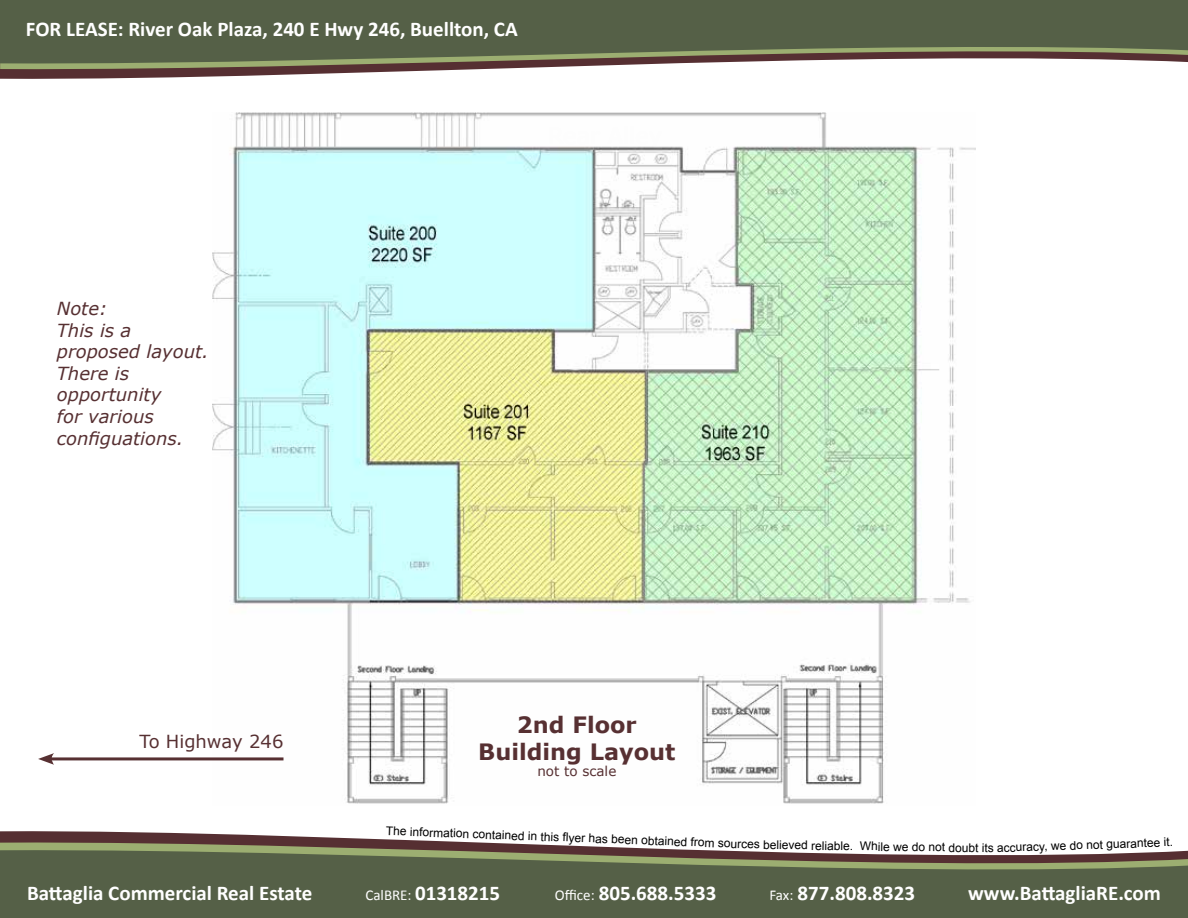
<style>
.page{position:relative;width:1188px;height:918px;background:#fff}
.page>*{position:absolute;margin:0;border:0;box-sizing:border-box;transform-origin:0 0}
.t1{font:700 22.5px/27px "Verdana";color:#573032;text-align:center}
.t2{font:700 21px "Calibri";color:#fff}
.t3{font:italic 18px/21.6px "Verdana";color:#573032}
.t4{font:18px "Verdana";color:#573032}
.t5{font:13.5px "Verdana";color:#573032}
.t6{font:12px "Arial";color:#000}
.s1{font-weight:400;font-size:15px}
</style>
<div class="page">
<svg style="left:0;top:831px;width:434px;height:10px;fill:#562f32"></svg>
<svg style="left:0;top:841px;width:635px;height:7px;background:#847464"></svg>
<svg style="left:0;top:848px;width:1188px;height:54px;background:#636a51"></svg>
<svg style="left:0;top:71px;width:414px;height:8px;fill:#562f32"></svg>
<svg style="left:0;top:65px;width:616px;height:6px;background:#826f62"></svg>
<svg style="left:0;top:15px;width:1188px;height:50px;background:#626950"></svg>
<div style="left:0;top:0;width:1188px;height:15px;background:#556047"></div>
<div style="left:0;top:902px;width:1188px;height:16px;background:#556047"></div>
<img style="left:213px;top:112px;width:762px;height:692px">
<hr style="left:48px;top:757px;width:236px;height:3px;background:#573032">
<svg style="left:38px;top:753px;width:16px;height:12px"></svg>
<p class="t2" style="left:26px;top:16px;width:493px">FOR LEASE: River Oak Plaza, 240 E Hwy 246, Buellton, CA</p>
<p class="t3" style="left:57px;top:298px;width:153px">Note:<br>This is a proposed layout.<br>There is opportunity<br>for various configuations.</p>
<p class="t4" style="left:140px;top:729px;width:145px">To Highway 246</p>
<p class="t1" style="left:478px;top:711px;width:199px">2nd Floor<br>Building Layout</p>
<p class="t5" style="left:537px;top:762px;width:81px">not to scale</p>
<p class="t6" style="left:386px;top:823px;width:376px;rotate:2deg">The information contained in this f yer has been obtained from sources</p>
<p class="t6" style="left:763px;top:836px;width:232px;rotate:1deg">believed reliable. While we do not doubt its</p>
<p class="t6" style="left:997px;top:840px;width:177px;rotate:-2deg">accuracy, we do not guarantee it.</p>
<p class="t2" style="left:27px;top:880px;width:287px">Battaglia Commercial Real Estate</p>
<p class="t2" style="left:365px;top:880px;width:136px"><span class="s1">CalBRE:</span> 01318215</p>
<p class="t2" style="left:555px;top:880px;width:163px"><span class="s1">Office:</span> 805.688.5333</p>
<p class="t2" style="left:769px;top:880px;width:147px"><span class="s1">Fax:</span> 877.808.8323</p>
<p class="t2" style="left:968px;top:880px;width:194px">www.BattagliaRE.com</p>
</div>
